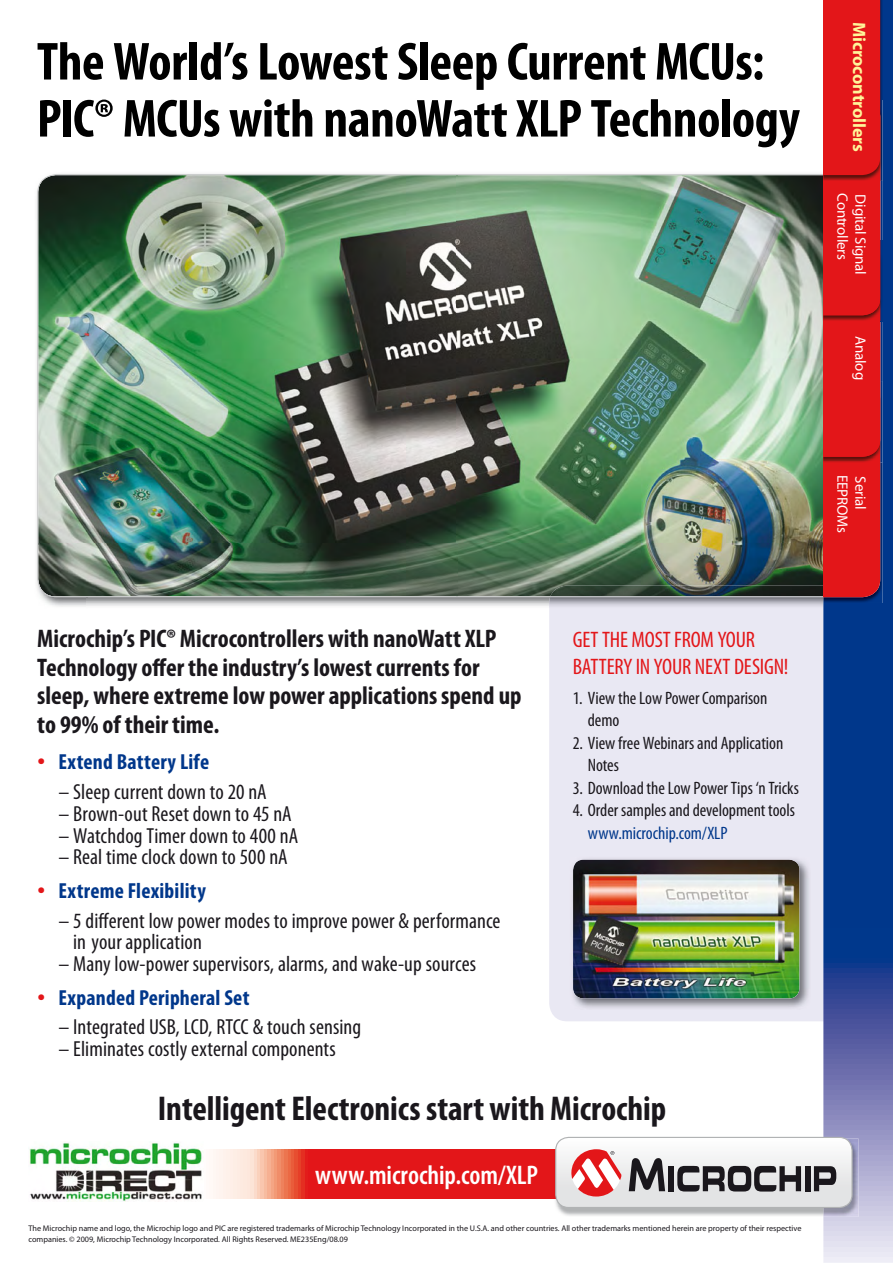
<style>
.page{position:relative;width:893px;height:1263px;background:#fff}
.page>*{position:absolute;margin:0;border:0;box-sizing:border-box;transform-origin:0 0}
.t1{font:700 condensed 54px/57px "Myriad Pro";letter-spacing:-.005em;color:#000}
.t2{font:700 condensed 34.5px "Myriad Pro";color:#1a171c}
.t3{font:600 condensed 27px "Myriad Pro";letter-spacing:-.005em;color:#fff}
.t4{font:700 condensed 25.5px/28.5px "Myriad Pro";color:#1a171c}
.t5{font:condensed 22.5px/27px "Myriad Pro";letter-spacing:-.01em;color:#e31619}
.t6{font:condensed 21.9px/21.9px "Myriad Pro";letter-spacing:.005em;color:#1a171c}
.t7{font:700 condensed 21.9px "Myriad Pro";letter-spacing:.01em;color:#00378b}
.t8{font:condensed 18px/22.5px "Myriad Pro";letter-spacing:-.005em;color:#1a171c}
.t9{font:condensed 18px "Myriad Pro";letter-spacing:-.005em;color:#00378b}
.t10{font:700 18px "Myriad Pro";letter-spacing:-.01em;color:#fff59a}
.t11{font:15px "Myriad Pro";letter-spacing:-.01em;color:#fff}
.t12{font:8.25px/10.5px "Myriad Pro";color:#1a171c}
</style>
<div class="page">
<div style="left:549px;top:586px;width:331px;height:435px;background:#e9e8f3;border-radius:18px"></div>
<img style="left:36px;top:219px;width:50px;height:388px">
<img style="left:37px;top:174px;width:786px;height:423px">
<svg style="left:823px;top:0;width:70px;height:1263px;background:#2f539c"></svg>
<img style="left:823px;top:463px;width:59px;height:140px">
<img style="left:880px;top:99px;width:3px;height:364px">
<img style="left:880px;top:381px;width:2px;height:82px">
<img style="left:880px;top:241px;width:3px;height:80px">
<img style="left:880px;top:0;width:2px;height:181px">
<div style="left:823px;top:0;width:57px;height:597px;background:#e31619"></div>
<img style="left:572px;top:859px;width:237px;height:149px">
<img style="left:573px;top:860px;width:226px;height:139px;border-radius:11px">
<svg style="left:203px;top:1149px;width:351px;height:50px;background:#e84643"></svg>
<img style="left:29px;top:1142px;width:174px;height:59px">
<img style="left:555px;top:1139px;width:303px;height:78px">
<div style="left:556px;top:1137px;width:296px;height:70px;background:linear-gradient(to bottom,#fcfcfc,#d7d8d9);border-radius:13px"></div>
<div style="left:555px;top:1137px;width:297px;height:71px;border:1px solid #b1b3b4;border-radius:13px"></div>
<svg style="left:629px;top:1158px;width:36px;height:33px"></svg>
<div style="left:668px;top:1166px;width:6px;height:25px;background:#1a171c"></div>
<div style="left:805px;top:1166px;width:5px;height:25px;background:#1a171c"></div>
<svg style="left:814px;top:1166px;width:22px;height:25px"></svg>
<svg style="left:677px;top:1165px;width:124px;height:27px;background:#79777a"></svg>
<svg style="left:571px;top:1149px;width:50px;height:48px"></svg>
<h1 class="t1" style="left:37px;top:38px;width:764px">The World’s Lowest Sleep Current MCUs:<br>PIC® MCUs with nanoWatt XLP Technology</h1>
<p class="t10" style="left:866px;top:22px;width:131px;rotate:90deg">Microcontrollers</p>
<p class="t11" style="left:848px;top:193px;width:69px;rotate:90deg">Controllers</p>
<p class="t11" style="left:866px;top:194px;width:82px;rotate:90deg">Digital Signal</p>
<p class="t11" style="left:866px;top:336px;width:46px;rotate:90deg">Analog</p>
<p class="t11" style="left:848px;top:475px;width:59px;rotate:90deg">EEPROMs</p>
<p class="t11" style="left:866px;top:476px;width:35px;rotate:90deg">Serial</p>
<p class="t4" style="left:37px;top:627px;width:486px">Microchip’s PIC® Microcontrollers with nanoWatt XLP Technology offer the industry’s lowest currents for sleep, where extreme low power applications spend up to 99% of their time.</p>
<p class="t7" style="left:58px;top:754px;width:152px">Extend Battery Life</p>
<p class="t6" style="left:58px;top:783px;width:210px">– Sleep current down to 20 nA</p>
<p class="t6" style="left:58px;top:804px;width:235px">– Brown-out Reset down to 45 nA</p>
<p class="t6" style="left:58px;top:826px;width:241px">– Watchdog Timer down to 400 nA</p>
<p class="t6" style="left:58px;top:848px;width:231px">– Real time clock down to 500 nA</p>
<p class="t7" style="left:58px;top:883px;width:149px">Extreme Flexibility</p>
<p class="t6" style="left:73px;top:911px;width:429px;text-indent:-15px">– 5 different low power modes to improve power &amp; performance in your application</p>
<p class="t6" style="left:58px;top:955px;width:419px">– Many low-power supervisors, alarms, and wake-up sources</p>
<p class="t7" style="left:58px;top:989px;width:192px">Expanded Peripheral Set</p>
<p class="t6" style="left:58px;top:1018px;width:304px">– Integrated USB, LCD, RTCC &amp; touch sensing</p>
<p class="t6" style="left:58px;top:1040px;width:279px">– Eliminates costly external components</p>
<p class="t5" style="left:573px;top:628px;width:217px">GET THE MOST FROM YOUR<br>BATTERY IN YOUR NEXT DESIGN!</p>
<p class="t8" style="left:588px;top:688px;width:181px;text-indent:-15px">1. View the Low Power Comparison demo</p>
<p class="t8" style="left:588px;top:733px;width:197px;text-indent:-15px">2. View free Webinars and Application<br>Notes</p>
<p class="t8" style="left:573px;top:778px;width:228px">3. Download the Low Power Tips ‘n Tricks</p>
<p class="t8" style="left:573px;top:801px;width:224px">4. Order samples and development tools</p>
<p class="t9" style="left:588px;top:826px;width:141px">www.microchip.com/XLP</p>
<h2 class="t2" style="left:158px;top:1095px;width:510px">Intelligent Electronics start with Microchip</h2>
<p class="t3" style="left:315px;top:1159px;width:224px">www.microchip.com/XLP</p>
<p class="t12" style="left:28px;top:1224px;width:774px">The Microchip name and logo, the Microchip logo and PIC are registered trademarks of Microchip Technology Incorporated in the U.S.A. and other countries. All other trademarks mentioned herein are property of their respective companies. © 2009, Microchip Technology Incorporated. All Rights Reserved. ME235Eng/08.09</p>
</div>
